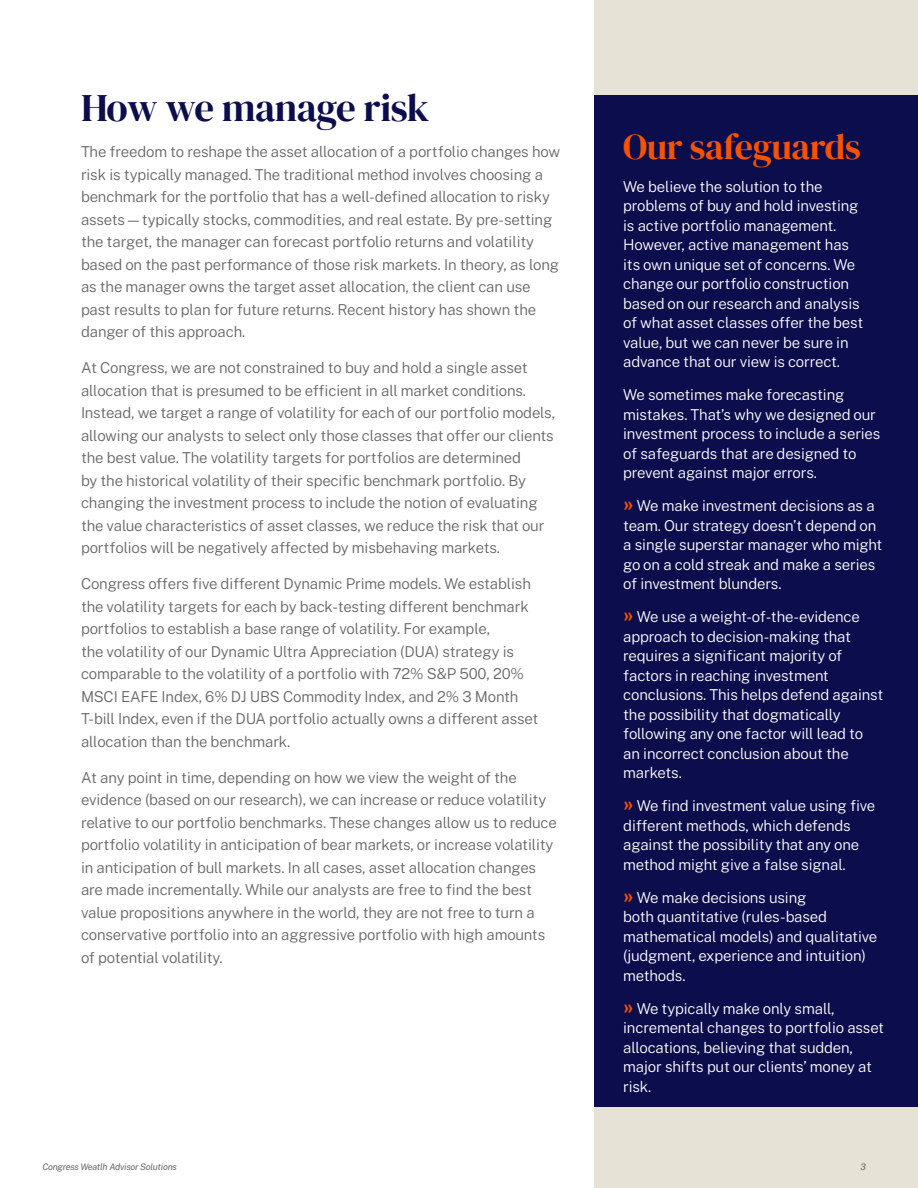
<style>
.page{position:relative;width:918px;height:1188px;background:#fff}
.page>*{position:absolute;margin:0;border:0;box-sizing:border-box;transform-origin:0 0}
.t1{font:39px "DM Serif Display";letter-spacing:-.015em;color:#0c0d4d}
.t2{font:36px "DM Serif Display";letter-spacing:-.01em;color:#f75200}
.t3{font:300 15px/22.5px "Public Sans";letter-spacing:-.01em;color:#666}
.t4{font:300 15px/19.5px "Public Sans";letter-spacing:-.01em;color:#fff}
.t5{font:italic 9px "Public Sans";letter-spacing:-.025em;color:#666}
.s1{font-weight:700;font-size:21px;color:#f75200}
</style>
<div class="page">
<div style="left:594px;top:1103px;width:324px;height:85px;background:#e6e2d5"></div>
<div style="left:594px;top:81px;width:324px;height:1026px;background:#0c0d4d"></div>
<div style="left:594px;top:0;width:324px;height:94px;background:#e6e2d5"></div>
<h1 class="t1" style="left:81px;top:86px;width:350px">How we manage risk</h1>
<p class="t3" style="left:81px;top:140px;width:481px">The freedom to reshape the asset allocation of a portfolio changes how risk is typically managed. The traditional method involves choosing a benchmark for the portfolio that has a well-defined allocation to risky assets—typically stocks, commodities, and real estate. By pre-setting the target, the manager can forecast portfolio returns and volatility based on the past performance of those risk markets. In theory, as long as the manager owns the target asset allocation, the client can use past results to plan for future returns. Recent history has shown the danger of this approach.</p>
<p class="t3" style="left:81px;top:356px;width:476px">At Congress, we are not constrained to buy and hold a single asset allocation that is presumed to be efficient in all market conditions.<br>Instead, we target a range of volatility for each of our portfolio models, allowing our analysts to select only those classes that offer our clients the best value. The volatility targets for portfolios are determined<br>by the historical volatility of their specific benchmark portfolio. By changing the investment process to include the notion of evaluating the value characteristics of asset classes, we reduce the risk that our portfolios will be negatively affected by misbehaving markets.</p>
<p class="t3" style="left:81px;top:572px;width:459px">Congress offers five different Dynamic Prime models. We establish the volatility targets for each by back-testing different benchmark portfolios to establish a base range of volatility. For example,<br>the volatility of our Dynamic Ultra Appreciation (DUA) strategy is comparable to the volatility of a portfolio with 72% S&amp;P 500, 20% MSCI EAFE Index, 6% DJ UBS Commodity Index, and 2% 3 Month T-bill Index, even if the DUA portfolio actually owns a different asset allocation than the benchmark.</p>
<p class="t3" style="left:81px;top:765px;width:477px">At any point in time, depending on how we view the weight of the evidence (based on our research), we can increase or reduce volatility relative to our portfolio benchmarks. These changes allow us to reduce portfolio volatility in anticipation of bear markets, or increase volatility in anticipation of bull markets. In all cases, asset allocation changes are made incrementally. While our analysts are free to find the best value propositions anywhere in the world, they are not free to turn a conservative portfolio into an aggressive portfolio with high amounts of potential volatility.</p>
<h2 class="t2" style="left:623px;top:126px;width:239px">Our safeguards</h2>
<p class="t4" style="left:623px;top:176px;width:242px">We believe the solution to the problems of buy and hold investing is active portfolio management.<br>However, active management has its own unique set of concerns. We change our portfolio construction based on our research and analysis of what asset classes offer the best value, but we can never be sure in advance that our view is correct.</p>
<p class="t4" style="left:623px;top:384px;width:259px">We sometimes make forecasting mistakes. That’s why we designed our investment process to include a series of safeguards that are designed to prevent against major errors.</p>
<p class="t4" style="left:623px;top:495px;width:261px"><span class="s1">»</span> We make investment decisions as a team. Our strategy doesn’t depend on a single superstar manager who might go on a cold streak and make a series of investment blunders.</p>
<p class="t4" style="left:623px;top:606px;width:262px"><span class="s1">»</span> We use a weight-of-the-evidence approach to decision-making that requires a significant majority of factors in reaching investment conclusions. This helps defend against the possibility that dogmatically following any one factor will lead to an incorrect conclusion about the markets.</p>
<p class="t4" style="left:623px;top:795px;width:254px"><span class="s1">»</span> We find investment value using five different methods, which defends against the possibility that any one method might give a false signal.</p>
<p class="t4" style="left:623px;top:887px;width:256px"><span class="s1">»</span> We make decisions using<br>both quantitative (rules-based mathematical models) and qualitative (judgment, experience and intuition) methods.</p>
<p class="t4" style="left:623px;top:998px;width:263px"><span class="s1">»</span> We typically make only small, incremental changes to portfolio asset allocations, believing that sudden, major shifts put our clients’ money at risk.</p>
<p class="t5" style="left:42px;top:1160px;width:136px">Congress Weatlh Advisor Solutions</p>
<p class="t5" style="left:861px;top:1160px;width:7px">3</p>
</div>
